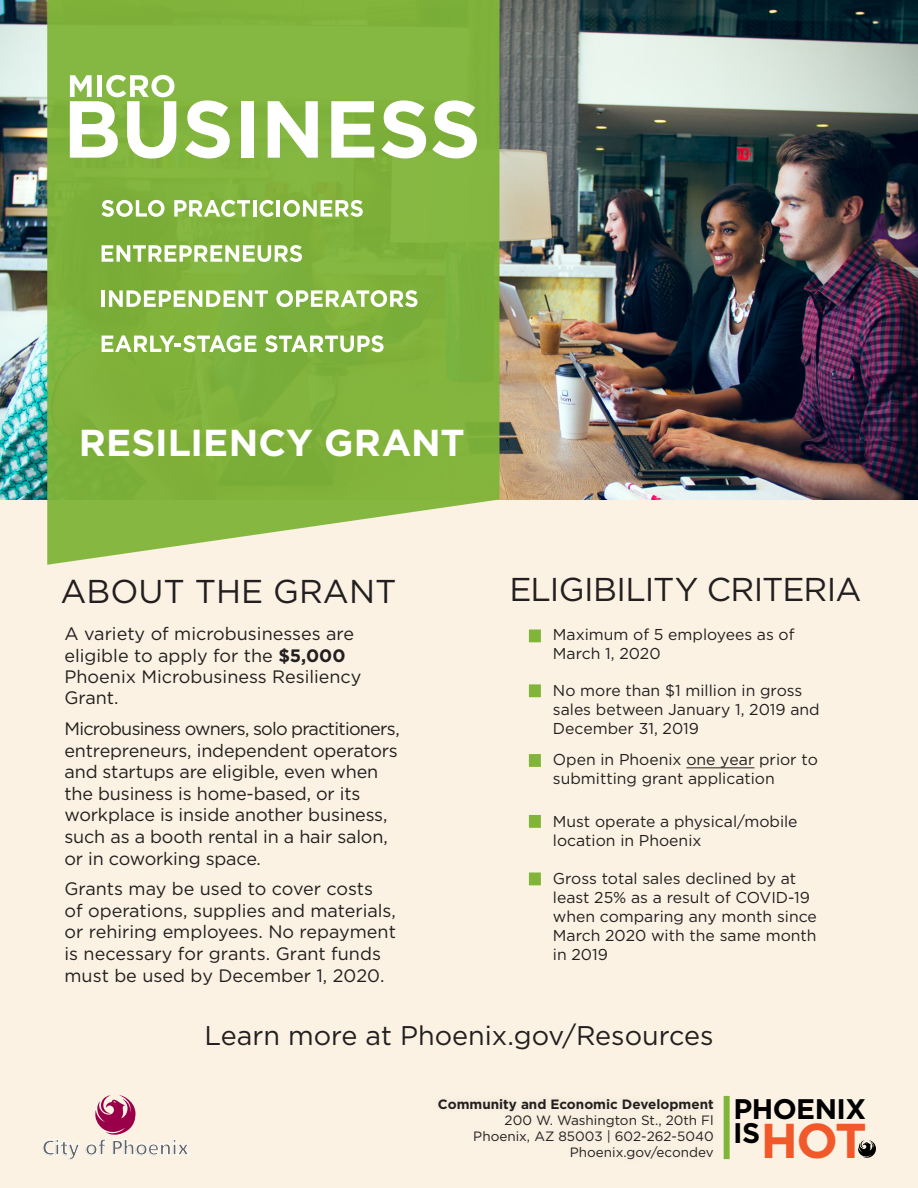
<style>
.page{position:relative;width:918px;height:1188px;background:#fbf2e3}
.page>*{position:absolute;margin:0;border:0;box-sizing:border-box;transform-origin:0 0}
.t1{font:700 48.9px "Gotham";color:#f1592a}
.t2{font:700 37.5px "Gotham";color:#fff}
.t3{font:33px "Gotham";letter-spacing:-.02em;color:#231f20}
.t4{font:33px "Gotham";color:#231f20}
.t5{font:700 28.35px "Gotham";letter-spacing:-.02em;color:#000}
.t6{font:27px "Gotham";color:#231f20}
.t7{font:700 20.4px "Frutiger LT Pro";color:#666}
.t8{font:18px/21.6px "Gotham";letter-spacing:-.01em;color:#231f20}
.t9{font:15.75px/18.9px "Gotham";color:#231f20}
.t10{font:13.5px "Gotham";color:#231f20}
.t11{font:700 13.5px "Gotham";color:#231f20}
.s1{font-weight:700}
</style>
<div class="page">
<img style="left:0;top:0;width:918px;height:500px">
<svg style="left:858px;top:1140px;width:18px;height:18px"></svg>
<div style="left:724px;top:1096px;width:6px;height:63px;background:#80b539"></div>
<svg style="left:43px;top:1140px;width:36px;height:19px"></svg>
<svg style="left:86px;top:1095px;width:103px;height:60px"></svg>
<svg style="left:47px;top:0;width:453px;height:565px;background:#89b748"></svg>
<svg style="left:70px;top:75px;width:106px;height:84px;background:#c2daa1"></svg>
<svg style="left:185px;top:100px;width:45px;height:58px;background:#c7dda9"></svg>
<div style="left:241px;top:101px;width:13px;height:57px;background:#fff"></div>
<svg style="left:268px;top:101px;width:50px;height:57px;background:#d3e5bc"></svg>
<svg style="left:331px;top:101px;width:43px;height:57px;background:#d5e5bf"></svg>
<svg style="left:381px;top:100px;width:45px;height:58px;background:#c5dca8"></svg>
<svg style="left:432px;top:100px;width:45px;height:58px;background:#c6dca8"></svg>
<div style="left:523px;top:623px;width:24px;height:25px;background:#80b539;border:6px solid #fbf2e3"></div>
<div style="left:523px;top:678px;width:24px;height:25px;background:#80b539;border:6px solid #fbf2e3"></div>
<div style="left:523px;top:748px;width:24px;height:25px;background:#80b539;border:6px solid #fbf2e3"></div>
<div style="left:523px;top:809px;width:24px;height:25px;background:#80b539;border:6px solid #fbf2e3"></div>
<div style="left:523px;top:867px;width:24px;height:24px;background:#80b539;border:6px solid #fbf2e3"></div>
<svg style="left:102px;top:200px;width:63px;height:17px"></svg>
<svg style="left:174px;top:200px;width:76px;height:17px"></svg>
<hr style="left:253px;top:200px;width:3px;height:17px;background:#fff">
<svg style="left:259px;top:200px;width:15px;height:17px"></svg>
<hr style="left:277px;top:200px;width:3px;height:17px;background:#fff">
<svg style="left:283px;top:200px;width:80px;height:17px"></svg>
<svg style="left:102px;top:245px;width:200px;height:17px;background:#bed79d"></svg>
<hr style="left:102px;top:290px;width:3px;height:17px;background:#fff">
<svg style="left:109px;top:290px;width:159px;height:17px;background:#bed79c"></svg>
<svg style="left:276px;top:290px;width:141px;height:17px;background:#bcd69a"></svg>
<svg style="left:102px;top:335px;width:154px;height:17px;background:#b9d494"></svg>
<svg style="left:265px;top:335px;width:119px;height:17px;background:#b6d393"></svg>
<hr style="left:686px;top:768px;width:68px;height:1px;background:#231f20">
<p class="t2" style="left:79px;top:421px;width:387px">RESILIENCY GRANT</p>
<p class="t4" style="left:61px;top:570px;width:338px">ABOUT THE GRANT</p>
<p class="t8" style="left:65px;top:622px;width:298px">A variety of microbusinesses are eligible to apply for the <span class="s1">$5,000<br></span>Phoenix Microbusiness Resiliency<br>Grant.</p>
<p class="t8" style="left:65px;top:717px;width:337px">Microbusiness owners, solo practitioners, entrepreneurs, independent operators and startups are eligible, even when the business is home-based, or its workplace is inside another business, such as a booth rental in a hair salon, or in coworking space.</p>
<p class="t8" style="left:65px;top:878px;width:333px">Grants may be used to cover costs<br>of operations, supplies and materials, or rehiring employees. No repayment is necessary for grants. Grant funds must be used by December 1, 2020.</p>
<p class="t3" style="left:509px;top:568px;width:354px">ELIGIBILITY CRITERIA</p>
<p class="t9" style="left:553px;top:624px;width:243px">Maximum of 5 employees as of<br>March 1, 2020</p>
<p class="t9" style="left:553px;top:681px;width:268px">No more than $1 million in gross sales between January 1, 2019 and<br>December 31, 2019</p>
<p class="t9" style="left:553px;top:750px;width:267px">Open in Phoenix one year prior to submitting grant application</p>
<p class="t9" style="left:553px;top:812px;width:246px">Must operate a physical/mobile location in Phoenix</p>
<p class="t9" style="left:553px;top:869px;width:265px">Gross total sales declined by at least 25% as a result of COVID-19 when comparing any month since<br>March 2020 with the same month in 2019</p>
<p class="t6" style="left:204px;top:1019px;width:511px">Learn more at Phoenix.gov/Resources</p>
<p class="t11" style="left:438px;top:1096px;width:277px">Community and Economic Development</p>
<p class="t10" style="left:505px;top:1111px;width:211px">200 W. Washington St., 20th Fl</p>
<p class="t10" style="left:473px;top:1128px;width:242px">Phoenix, AZ 85003 | 602-262-5040</p>
<p class="t7" style="left:42px;top:1136px;width:148px">City of Phoenix</p>
<p class="t10" style="left:570px;top:1144px;width:145px">Phoenix.gov/econdev</p>
<p class="t5" style="left:733px;top:1090px;width:134px">PHOENIX</p>
<p class="t1" style="left:733px;top:1108px;width:135px"><sup>IS</sup>HOT</p>
</div>
